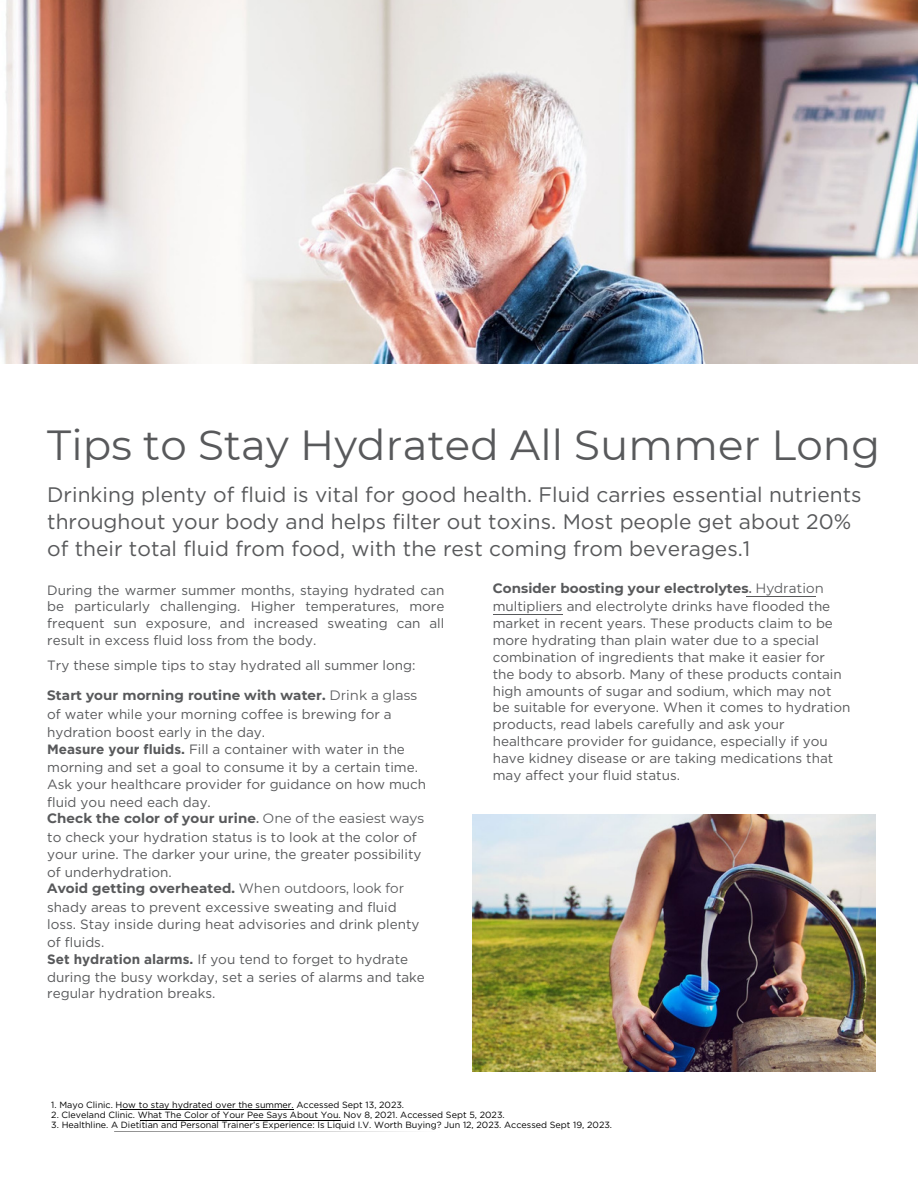
<style>
.page{position:relative;width:918px;height:1188px;background:#fff}
.page>*{position:absolute;margin:0;border:0;box-sizing:border-box;transform-origin:0 0}
.t1{font:42px "Montserrat";letter-spacing:.005em;color:#58595b}
.t2{font:21px/27px "Gotham";color:#58595b}
.t3{font:13.5px/17px "Gotham";color:#58595b}
.t4{font:9px "Gotham";color:#000}
.s1{font-family:"Montserrat";font-weight:700}
.s2{font-family:"Montserrat"}
.s3{font-weight:700}
.s4{font-family:"Montserrat";font-weight:500}
</style>
<div class="page">
<img style="left:0;top:0;width:918px;height:363px">
<hr style="left:493px;top:614px;width:70px;height:1px;background:#58595b">
<hr style="left:746px;top:596px;width:70px;height:1px;background:#58595b">
<img style="left:472px;top:814px;width:403px;height:258px">
<hr style="left:121px;top:1109px;width:173px;height:1px;background:#000">
<hr style="left:140px;top:1120px;width:201px;height:1px;background:#000">
<hr style="left:114px;top:1131px;width:327px;height:1px;background:#000">
<h2 class="t1" style="left:47px;top:419px;width:835px">Tips to Stay Hydrated All Summer Long</h2>
<h3 class="t2" style="left:47px;top:481px;width:816px">Drinking plenty of fluid is vital for good health. Fluid carries essential nutrients throughout your body and helps filter out toxins. Most people get about 20% of their total fluid from food, with the rest coming from beverages.1</h3>
<h3 class="t3" style="left:47px;top:581px;width:399px;text-align:justify">During the warmer summer months, staying hydrated can be particularly challenging. Higher temperatures, more frequent sun exposure, and increased sweating can all result in excess fluid loss from the body.</h3>
<h3 class="t3" style="left:47px;top:657px;width:370px">Try these simple tips to stay hydrated all summer long:</h3>
<h3 class="t3" style="left:47px;top:687px;width:381px;line-height:17.9px"><span class="s1">Start your morning routine with water.</span> <span class="s2">Drink a glass </span>of water while your morning coffee is brewing for a hydration boost early in the day.<br><span class="s3">Measure your fluids.</span> Fill a container with water in the morning and set a goal to consume it by a certain time.<br>Ask your healthcare provider for guidance on how much fluid you need each day.</h3>
<h3 class="t3" style="left:47px;top:808px;width:378px;line-height:19.2px"><span class="s1">Check the color of your urine</span><span class="s4">.</span> <span class="s2">One of the easiest ways </span>to check your hydration status is to look at the color of</h3>
<h3 class="t3" style="left:47px;top:845px;width:376px;line-height:18px">your urine. The darker your urine, the greater possibility of underhydration.</h3>
<h3 class="t3" style="left:47px;top:878px;width:358px;line-height:19.2px"><span class="s1">Avoid getting overheated.</span> <span class="s2">When outdoors, look for </span>shady areas to prevent excessive sweating and fluid</h3>
<h3 class="t3" style="left:47px;top:915px;width:379px;line-height:17.4px">loss. Stay inside during heat advisories and drink plenty of fluids.<br><span class="s3">Set hydration alarms.</span> If you tend to forget to hydrate during the busy workday, set a series of alarms and take regular hydration breaks.</h3>
<p class="t3" style="left:493px;top:580px;width:359px"><span class="s1">Consider boosting your electrolytes</span><span class="s4">.</span> <span class="s2">Hydration </span>multipliers and electrolyte drinks have flooded the market in recent years. These products claim to be more hydrating than plain water due to a special combination of ingredients that make it easier for<br>the body to absorb. Many of these products contain high amounts of sugar and sodium, which may not be suitable for everyone. When it comes to hydration products, read labels carefully and ask your healthcare provider for guidance, especially if you have kidney disease or are taking medications that may affect your fluid status.</p>
<p class="t4" style="left:51px;top:1099px;width:354px">1. Mayo Clinic. How to stay hydrated over the summer. Accessed Sept 13, 2023.</p>
<p class="t4" style="left:51px;top:1110px;width:455px">2. Cleveland Clinic. What The Color of Your Pee Says About You. Nov 8, 2021. Accessed Sept 5, 2023.</p>
<p class="t4" style="left:51px;top:1120px;width:562px">3. Healthline. A Dietitian and Personal Trainer’s Experience: Is Liquid I.V. Worth Buying? Jun 12, 2023. Accessed Sept 19, 2023.</p>
</div>
